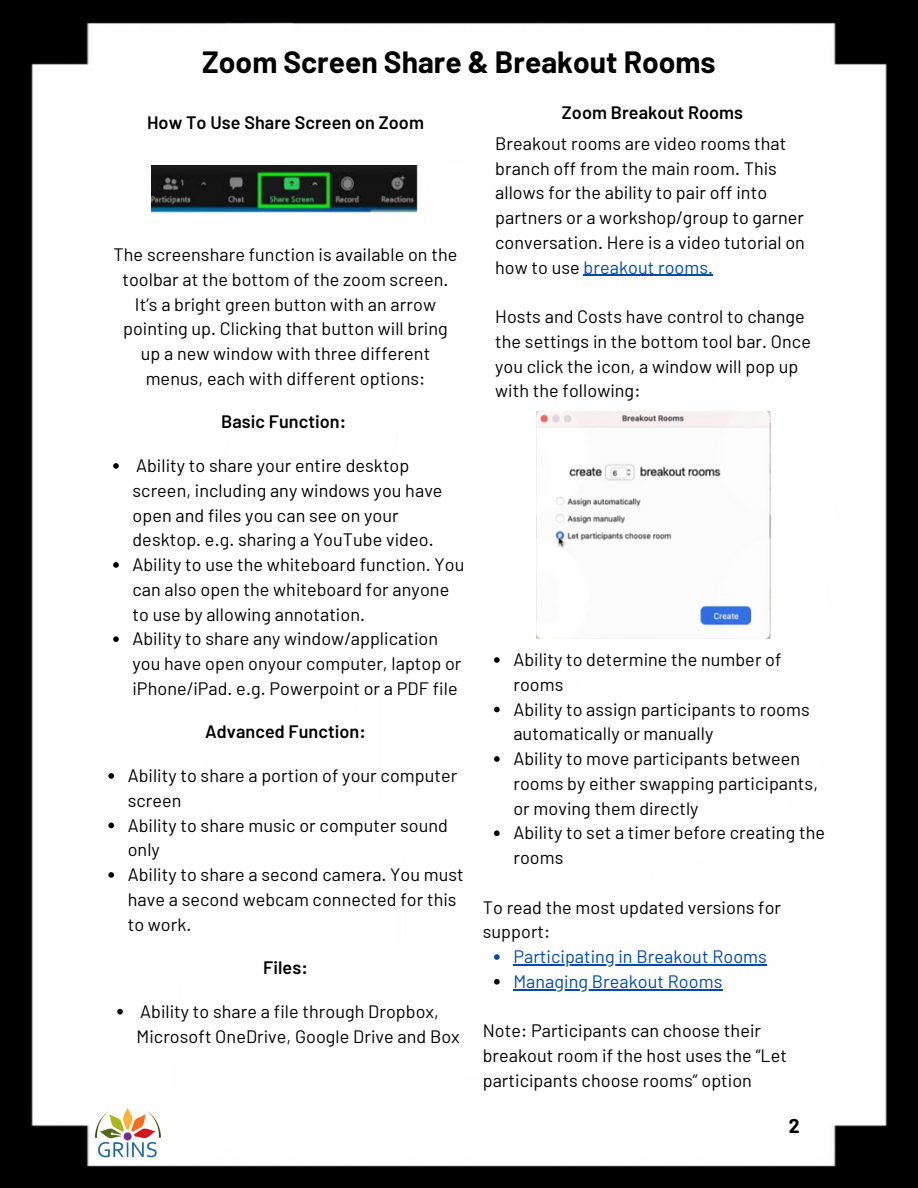
<style>
.page{position:relative;width:918px;height:1188px;background:#fff}
.page>*{position:absolute;margin:0;border:0;box-sizing:border-box;transform-origin:0 0}
.t1{font:700 30px "Barlow";color:#000}
.t2{font:700 19.5px "Barlow";color:#000}
.t3{font:18px/24.8px "Barlow";letter-spacing:.005em;color:#000}
.t4{font:600 18px "Barlow";letter-spacing:.005em;color:#000}
.t5{font:18px "Barlow";letter-spacing:.005em;color:#004aad}
.s1{color:#004aad}
</style>
<div class="page">
<img style="left:0;top:0;width:918px;height:1188px">
<img style="left:537px;top:412px;width:235px;height:228px">
<img style="left:152px;top:165px;width:267px;height:49px">
<hr style="left:584px;top:275px;width:129px;height:1px;background:#004aad">
<svg style="left:494px;top:657px;width:6px;height:6px"></svg>
<svg style="left:494px;top:707px;width:6px;height:5px"></svg>
<svg style="left:494px;top:756px;width:6px;height:6px"></svg>
<svg style="left:494px;top:830px;width:6px;height:6px"></svg>
<svg style="left:494px;top:954px;width:6px;height:6px"></svg>
<hr style="left:513px;top:964px;width:254px;height:1px;background:#004aad">
<svg style="left:494px;top:979px;width:6px;height:6px"></svg>
<hr style="left:513px;top:989px;width:209px;height:1px;background:#004aad">
<svg style="left:113px;top:463px;width:6px;height:6px"></svg>
<svg style="left:113px;top:562px;width:6px;height:6px"></svg>
<svg style="left:113px;top:636px;width:6px;height:6px"></svg>
<svg style="left:108px;top:773px;width:6px;height:6px"></svg>
<svg style="left:108px;top:823px;width:6px;height:5px"></svg>
<svg style="left:108px;top:872px;width:6px;height:6px"></svg>
<svg style="left:117px;top:1009px;width:6px;height:5px"></svg>
<img style="left:92px;top:1104px;width:73px;height:55px">
<p class="t1" style="left:202px;top:43px;width:515px">Zoom Screen Share &amp; Breakout Rooms</p>
<p class="t4" style="left:147px;top:111px;width:278px">How To Use Share Screen on Zoom</p>
<p class="t3" style="left:114px;top:242px;width:345px;text-align:center">The screenshare function is available on the toolbar at the bottom of the zoom screen.<br>It’s a bright green button with an arrow pointing up. Clicking that button will bring up a new window with three different menus, each with different options:</p>
<p class="t4" style="left:221px;top:410px;width:126px">Basic Function:</p>
<h2 class="t3" style="left:132px;top:453px;width:312px">Ability to share your entire desktop screen, including any windows you have open and files you can see on your desktop. e.g. sharing a YouTube video.</h2>
<p class="t3" style="left:132px;top:552px;width:333px">Ability to use the whiteboard function. You can also open the whiteboard for anyone to use by allowing annotation.</p>
<p class="t3" style="left:132px;top:626px;width:331px">Ability to share any window/application you have open onyour computer, laptop or iPhone/iPad. e.g. Powerpoint or a PDF file</p>
<p class="t4" style="left:205px;top:720px;width:162px">Advanced Function:</p>
<h2 class="t3" style="left:128px;top:763px;width:331px">Ability to share a portion of your computer screen</h2>
<p class="t3" style="left:128px;top:812px;width:322px">Ability to share music or computer sound only</p>
<p class="t3" style="left:128px;top:862px;width:338px">Ability to share a second camera. You must have a second webcam connected for this to work.</p>
<p class="t4" style="left:263px;top:956px;width:46px">Files:</p>
<p class="t3" style="left:137px;top:998px;width:325px">Ability to share a file through Dropbox,<br>Microsoft OneDrive, Google Drive and Box</p>
<p class="t4" style="left:562px;top:101px;width:183px">Zoom Breakout Rooms</p>
<p class="t3" style="left:495px;top:130px;width:311px">Breakout rooms are video rooms that branch off from the main room. This allows for the ability to pair off into partners or a workshop/group to garner conversation. Here is a video tutorial on how to use <span class="s1">breakout rooms.</span></p>
<p class="t3" style="left:495px;top:304px;width:317px">Hosts and Costs have control to change the settings in the bottom tool bar. Once you click the icon, a window will pop up with the following:</p>
<h2 class="t3" style="left:513px;top:647px;width:270px">Ability to determine the number of rooms</h2>
<p class="t3" style="left:513px;top:696px;width:298px">Ability to assign participants to rooms automatically or manually</p>
<p class="t3" style="left:513px;top:746px;width:306px">Ability to move participants between rooms by either swapping participants, or moving them directly</p>
<p class="t3" style="left:513px;top:820px;width:313px">Ability to set a timer before creating the rooms</p>
<h2 class="t3" style="left:483px;top:894px;width:300px">To read the most updated versions for support:</h2>
<p class="t5" style="left:513px;top:945px;width:255px">Participating in Breakout Rooms</p>
<p class="t5" style="left:513px;top:970px;width:210px">Managing Breakout Rooms</p>
<p class="t3" style="left:483px;top:1018px;width:306px">Note: Participants can choose their breakout room if the host uses the “Let participants choose rooms” option</p>
<p class="t2" style="left:789px;top:1114px;width:12px">2</p>
</div>
